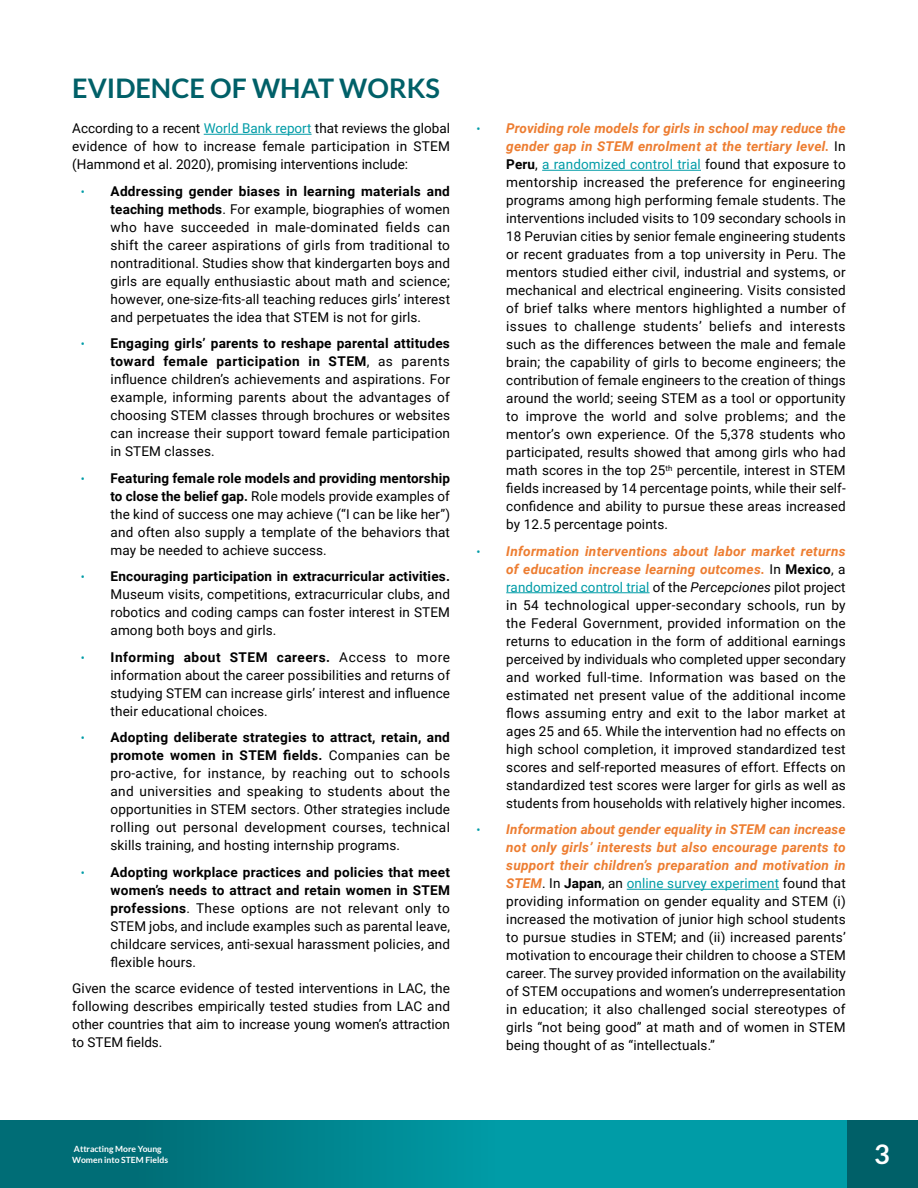
<style>
.page{position:relative;width:918px;height:1188px;background:#fff}
.page>*{position:absolute;margin:0;border:0;box-sizing:border-box;transform-origin:0 0}
.t1{font:700 27px "Lato";color:#006068}
.t2{font:700 27px "Lato";color:#fff}
.t3{font:13.5px/18px "Roboto";letter-spacing:.01em;color:#000;text-align:justify}
.t4{font:700 8.55px/10.4px "Lato";color:#fff}
.s1{color:#009ca7}
.s2{font-size:12px;color:#009ca7}
.s3{font-weight:700}
.s4{font-weight:700;font-style:italic;color:#ed7d31}
.s5{font-style:italic}
</style>
<div class="page">
<div style="left:846px;top:1120px;width:72px;height:68px;background:#006068"></div>
<div style="left:0;top:1120px;width:846px;height:68px;background:#009ca7"></div>
<div style="left:0;top:1120px;width:538px;height:68px;background:linear-gradient(to right,#00646c,#009da8)"></div>
<hr style="left:204px;top:134px;width:108px;height:1px;background:#009ca7">
<hr style="left:542px;top:170px;width:159px;height:1px;background:#009ca7">
<hr style="left:506px;top:592px;width:144px;height:1px;background:#009ca7">
<hr style="left:627px;top:889px;width:152px;height:1px;background:#009ca7">
<h1 class="t1" style="left:72px;top:73px;width:369px">EVIDENCE OF WHAT WORKS</h1>
<p class="t3" style="left:72px;top:119px;width:379px">According to a recent <span class="s1">World Bank report</span> that reviews the global evidence of how to increase female participation in STEM (Hammond et al. 2020), promising interventions include:</p>
<p class="t3" style="left:111px;top:181px;width:341px;text-indent:-30px"><span class="s2">•</span> <span class="s3">Addressing gender biases in learning materials and teaching methods</span>. For example, biographies of women who have succeeded in male-dominated fields can shift the career aspirations of girls from traditional to nontraditional. Studies show that kindergarten boys and girls are equally enthusiastic about math and science; however, one-size-fits-all teaching reduces girls’ interest and perpetuates the idea that STEM is not for girls.</p>
<p class="t3" style="left:111px;top:334px;width:341px;text-indent:-30px"><span class="s2">•</span> <span class="s3">Engaging girls’ parents to reshape parental attitudes toward female participation in STEM</span>, as parents influence children’s achievements and aspirations. For example, informing parents about the advantages of choosing STEM classes through brochures or websites can increase their support toward female participation in STEM classes.</p>
<p class="t3" style="left:111px;top:468px;width:341px;text-indent:-30px"><span class="s2">•</span> <span class="s3">Featuring female role models and providing mentorship to close the belief gap.</span> Role models provide examples of the kind of success one may achieve (“I can be like her”) and often also supply a template of the behaviors that may be needed to achieve success.</p>
<p class="t3" style="left:111px;top:567px;width:341px;text-indent:-30px"><span class="s2">•</span> <span class="s3">Encouraging participation in extracurricular activities.<br></span>Museum visits, competitions, extracurricular clubs, and robotics and coding camps can foster interest in STEM among both boys and girls.</p>
<p class="t3" style="left:111px;top:647px;width:341px;text-indent:-30px"><span class="s2">•</span> <span class="s3">Informing about STEM careers.</span> Access to more information about the career possibilities and returns of studying STEM can increase girls’ interest and influence their educational choices.</p>
<p class="t3" style="left:111px;top:728px;width:341px;text-indent:-30px"><span class="s2">•</span> <span class="s3">Adopting deliberate strategies to attract, retain, and promote women in STEM fields.</span> Companies can be pro-active, for instance, by reaching out to schools and universities and speaking to students about the opportunities in STEM sectors. Other strategies include rolling out personal development courses, technical skills training, and hosting internship programs.</p>
<p class="t3" style="left:111px;top:863px;width:341px;text-indent:-30px"><span class="s2">•</span> <span class="s3">Adopting workplace practices and policies that meet women’s needs to attract and retain women in STEM professions</span>. These options are not relevant only to STEM jobs, and include examples such as parental leave, childcare services, anti-sexual harassment policies, and flexible hours.</p>
<p class="t3" style="left:72px;top:979px;width:379px">Given the scarce evidence of tested interventions in LAC, the following describes empirically tested studies from LAC and other countries that aim to increase young women’s attraction to STEM fields.</p>
<p class="t3" style="left:506px;top:119px;width:341px;text-indent:-30px"><span class="s2">•</span> <span class="s4">Providing role models for girls in school may reduce the gender gap in STEM enrolment at the tertiary level.</span> In <span class="s3">Peru</span>, <span class="s1">a randomized control trial</span> found that exposure to mentorship increased the preference for engineering programs among high performing female students. The interventions included visits to 109 secondary schools in 18 Peruvian cities by senior female engineering students or recent graduates from a top university in Peru. The mentors studied either civil, industrial and systems, or mechanical and electrical engineering. Visits consisted of brief talks where mentors highlighted a number of issues to challenge students’ beliefs and interests such as the differences between the male and female brain; the capability of girls to become engineers; the contribution of female engineers to the creation of things around the world; seeing STEM as a tool or opportunity to improve the world and solve problems; and the mentor’s own experience. Of the 5,378 students who participated, results showed that among girls who had math scores in the top 25<sup>th</sup> percentile, interest in STEM fields increased by 14 percentage points, while their self&shy;confidence and ability to pursue these areas increased by 12.5 percentage points.</p>
<p class="t3" style="left:506px;top:541px;width:341px;text-indent:-30px"><span class="s2">•</span> <span class="s4">Information interventions about labor market returns of education increase learning outcomes.</span> In <span class="s3">Mexico</span>, a <span class="s1">randomized control trial</span> of the <span class="s5">Percepciones</span> pilot project in 54 technological upper-secondary schools, run by the Federal Government, provided information on the returns to education in the form of additional earnings perceived by individuals who completed upper secondary and worked full-time. Information was based on the estimated net present value of the additional income flows assuming entry and exit to the labor market at ages 25 and 65. While the intervention had no effects on high school completion, it improved standardized test scores and self-reported measures of effort. Effects on standardized test scores were larger for girls as well as students from households with relatively higher incomes.</p>
<p class="t3" style="left:506px;top:820px;width:341px;text-indent:-30px"><span class="s2">•</span> <span class="s4">Information about gender equality in STEM can increase not only girls’ interests but also encourage parents to support their children’s preparation and motivation in STEM</span>. In <span class="s3">Japan</span>, an <span class="s1">online survey experiment</span> found that providing information on gender equality and STEM (i) increased the motivation of junior high school students to pursue studies in STEM; and (ii) increased parents’ motivation to encourage their children to choose a STEM career. The survey provided information on the availability of STEM occupations and women’s underrepresentation in education; it also challenged social stereotypes of girls “not being good” at math and of women in STEM being thought of as “intellectuals.”</p>
<p class="t4" style="left:72px;top:1144px;width:97px">Attracting More Young<br>Women into STEM Fields</p>
<h1 class="t2" style="left:874px;top:1139px;width:17px">3</h1>
</div>
